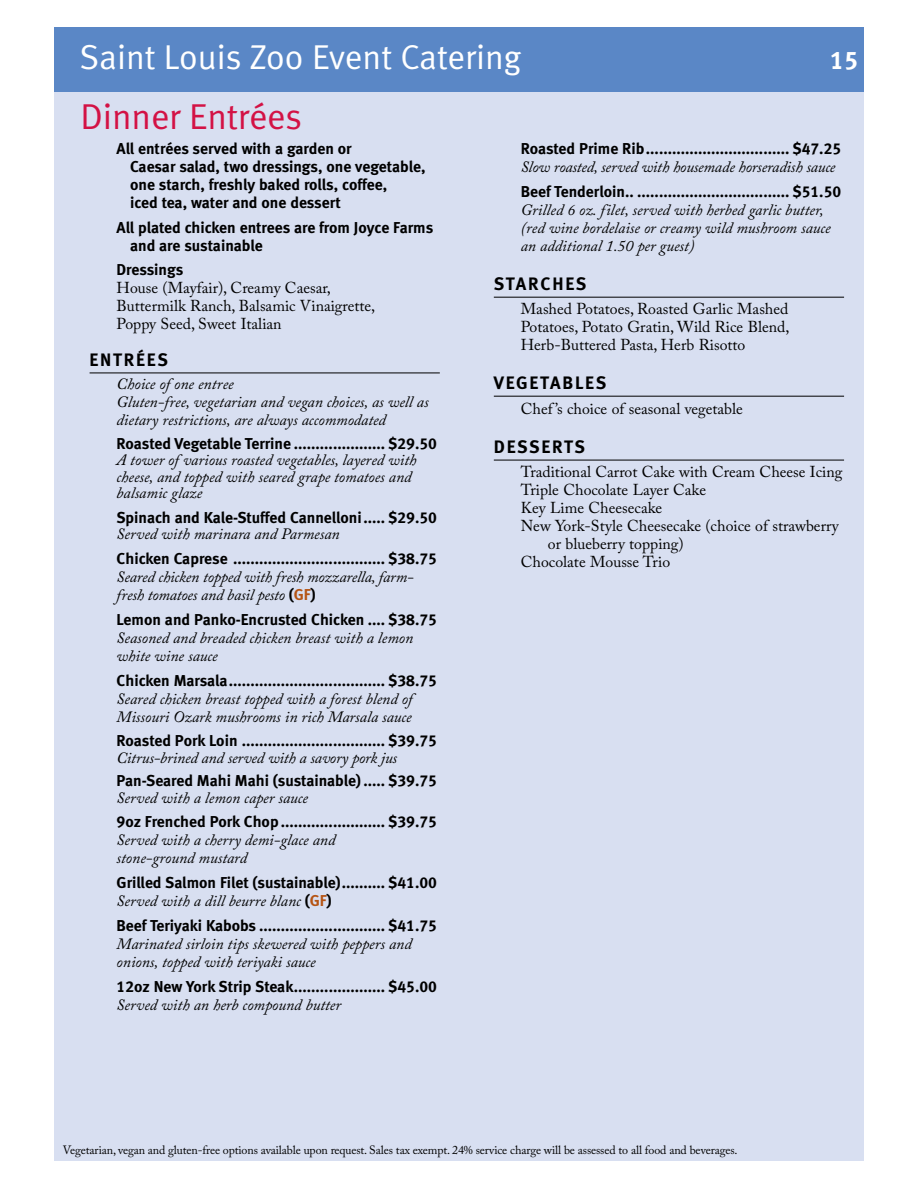
<style>
.page{position:relative;width:918px;height:1188px;background:#fff}
.page>*{position:absolute;margin:0;border:0;box-sizing:border-box;transform-origin:0 0}
.t1{font:36px "Meta Normal LF";letter-spacing:-.005em;color:#d31245}
.t2{font:34.5px "Meta Normal LF";color:#fff}
.t3{font:25.5px "Meta Bold LF";color:#fff}
.t4{font:18px "Meta Bold LF";letter-spacing:.1em;color:#000}
.t5{font:italic 15.75px/18px "Adobe Caslon Pro";color:#000}
.t6{font:15.75px/18px "Meta Bold LF";color:#000}
.t7{font:15.75px/18px "Adobe Caslon Pro";color:#000}
.t8{font:12px "Adobe Caslon Pro";letter-spacing:-.01em;color:#000}
.s1{font-family:"Meta Bold LF";font-style:normal}
.s2{font-family:"Meta Bold LF";font-style:normal;color:#b55414}
</style>
<div class="page">
<div style="left:54px;top:37px;width:810px;height:1124px;background:#d8dff1"></div>
<div style="left:54px;top:27px;width:810px;height:64px;background:#5a87c6"></div>
<hr style="left:90px;top:373px;width:350px;height:1px;background:#000">
<hr style="left:494px;top:297px;width:350px;height:1px;background:#000">
<hr style="left:494px;top:396px;width:350px;height:1px;background:#000">
<hr style="left:494px;top:460px;width:350px;height:1px;background:#000">
<h2 class="t2" style="left:80px;top:37px;width:443px">Saint Louis Zoo Event Catering</h2>
<h3 class="t3" style="left:830px;top:45px;width:30px">15</h3>
<h1 class="t1" style="left:81px;top:96px;width:223px">Dinner Entrées</h1>
<p class="t6" style="left:130px;top:139px;width:297px;text-indent:-13px">All entrées served with a garden or<br>Caesar salad, two dressings, one vegetable, one starch, freshly baked rolls, coffee,<br>iced tea, water and one dessert</p>
<p class="t6" style="left:130px;top:218px;width:305px;text-indent:-13px">All plated chicken entrees are from Joyce Farms and are sustainable</p>
<p class="t6" style="left:117px;top:261px;width:68px">Dressings</p>
<p class="t7" style="left:117px;top:279px;width:260px">House (Mayfair), Creamy Caesar,<br>Buttermilk Ranch, Balsamic Vinaigrette,<br>Poppy Seed, Sweet Italian</p>
<p class="t4" style="left:90px;top:349px;width:80px">ENTRÉES</p>
<p class="t5" style="left:117px;top:375px;width:314px">Choice of one entree<br>Gluten-free, vegetarian and vegan choices, as well as dietary restrictions, are always accommodated</p>
<p class="t6" style="left:117px;top:434px;width:322px">Roasted Vegetable Terrine ..................... $29.50</p>
<p class="t5" style="left:117px;top:452px;width:302px;line-height:16.5px">A tower of various roasted vegetables, layered with cheese, and topped with seared grape tomatoes and balsamic glaze</p>
<p class="t6" style="left:117px;top:508px;width:322px">Spinach and Kale-Stuffed Cannelloni..... $29.50</p>
<p class="t5" style="left:117px;top:525px;width:225px">Served with marinara and Parmesan</p>
<p class="t6" style="left:117px;top:550px;width:322px">Chicken Caprese ................................... $38.75</p>
<p class="t5" style="left:117px;top:568px;width:299px">Seared chicken topped with fresh mozzarella, farm&shy;fresh tomatoes and basil pesto <span class="s1">(</span><span class="s2">GF</span><span class="s1">)</span></p>
<p class="t6" style="left:117px;top:610px;width:322px">Lemon and Panko-Encrusted Chicken .... $38.75</p>
<p class="t5" style="left:117px;top:629px;width:298px">Seasoned and breaded chicken breast with a lemon white wine sauce</p>
<p class="t6" style="left:117px;top:671px;width:322px">Chicken Marsala.................................... $38.75</p>
<p class="t5" style="left:117px;top:689px;width:297px">Seared chicken breast topped with a forest blend of<br>Missouri Ozark mushrooms in rich Marsala sauce</p>
<p class="t6" style="left:117px;top:732px;width:322px">Roasted Pork Loin ................................. $39.75</p>
<p class="t5" style="left:117px;top:749px;width:282px">Citrus-brined and served with a savory pork jus</p>
<p class="t6" style="left:117px;top:772px;width:322px">Pan-Seared Mahi Mahi (sustainable)..... $39.75</p>
<p class="t5" style="left:117px;top:788px;width:193px">Served with a lemon caper sauce</p>
<p class="t6" style="left:117px;top:813px;width:322px">9oz Frenched Pork Chop........................ $39.75</p>
<p class="t5" style="left:117px;top:831px;width:220px">Served with a cherry demi-glace and stone-ground mustard</p>
<p class="t6" style="left:117px;top:874px;width:322px">Grilled Salmon Filet (sustainable).......... $41.00</p>
<p class="t5" style="left:117px;top:892px;width:217px">Served with a dill beurre blanc <span class="s1">(</span><span class="s2">GF</span><span class="s1">)</span></p>
<p class="t6" style="left:117px;top:916px;width:322px">Beef Teriyaki Kabobs ............................. $41.75</p>
<p class="t5" style="left:117px;top:935px;width:297px">Marinated sirloin tips skewered with peppers and onions, topped with teriyaki sauce</p>
<p class="t6" style="left:117px;top:977px;width:322px">12oz New York Strip Steak..................... $45.00</p>
<p class="t5" style="left:117px;top:995px;width:226px">Served with an herb compound butter</p>
<p class="t6" style="left:521px;top:139px;width:322px">Roasted Prime Rib................................. $47.25</p>
<p class="t5" style="left:521px;top:158px;width:316px">Slow roasted, served with housemade horseradish sauce</p>
<p class="t6" style="left:521px;top:182px;width:322px">Beef Tenderloin.. ................................... $51.50</p>
<p class="t5" style="left:521px;top:200px;width:311px">Grilled 6 oz. filet, served with herbed garlic butter, (red wine bordelaise or creamy wild mushroom sauce an additional 1.50 per guest)</p>
<p class="t4" style="left:494px;top:273px;width:94px">STARCHES</p>
<p class="t7" style="left:521px;top:299px;width:270px;text-align:justify">Mashed Potatoes, Roasted Garlic Mashed Potatoes, Potato Gratin, Wild Rice Blend, Herb-Buttered Pasta, Herb Risotto</p>
<p class="t4" style="left:494px;top:372px;width:114px">VEGETABLES</p>
<p class="t7" style="left:521px;top:399px;width:224px">Chef ’s choice of seasonal vegetable</p>
<p class="t4" style="left:494px;top:436px;width:93px">DESSERTS</p>
<p class="t7" style="left:521px;top:462px;width:323px">Traditional Carrot Cake with Cream Cheese Icing</p>
<p class="t7" style="left:521px;top:480px;width:187px">Triple Chocolate Layer Cake</p>
<p class="t7" style="left:521px;top:498px;width:143px">Key Lime Cheesecake</p>
<p class="t7" style="left:521px;top:516px;width:320px">New York-Style Cheesecake (choice of strawberry</p>
<p class="t7" style="left:548px;top:534px;width:137px">or blueberry topping)</p>
<p class="t7" style="left:521px;top:552px;width:151px">Chocolate Mousse Trio</p>
<p class="t8" style="left:63px;top:1142px;width:676px">Vegetarian, vegan and gluten-free options available upon request. Sales tax exempt. 24% service charge will be assessed to all food and beverages.</p>
</div>
